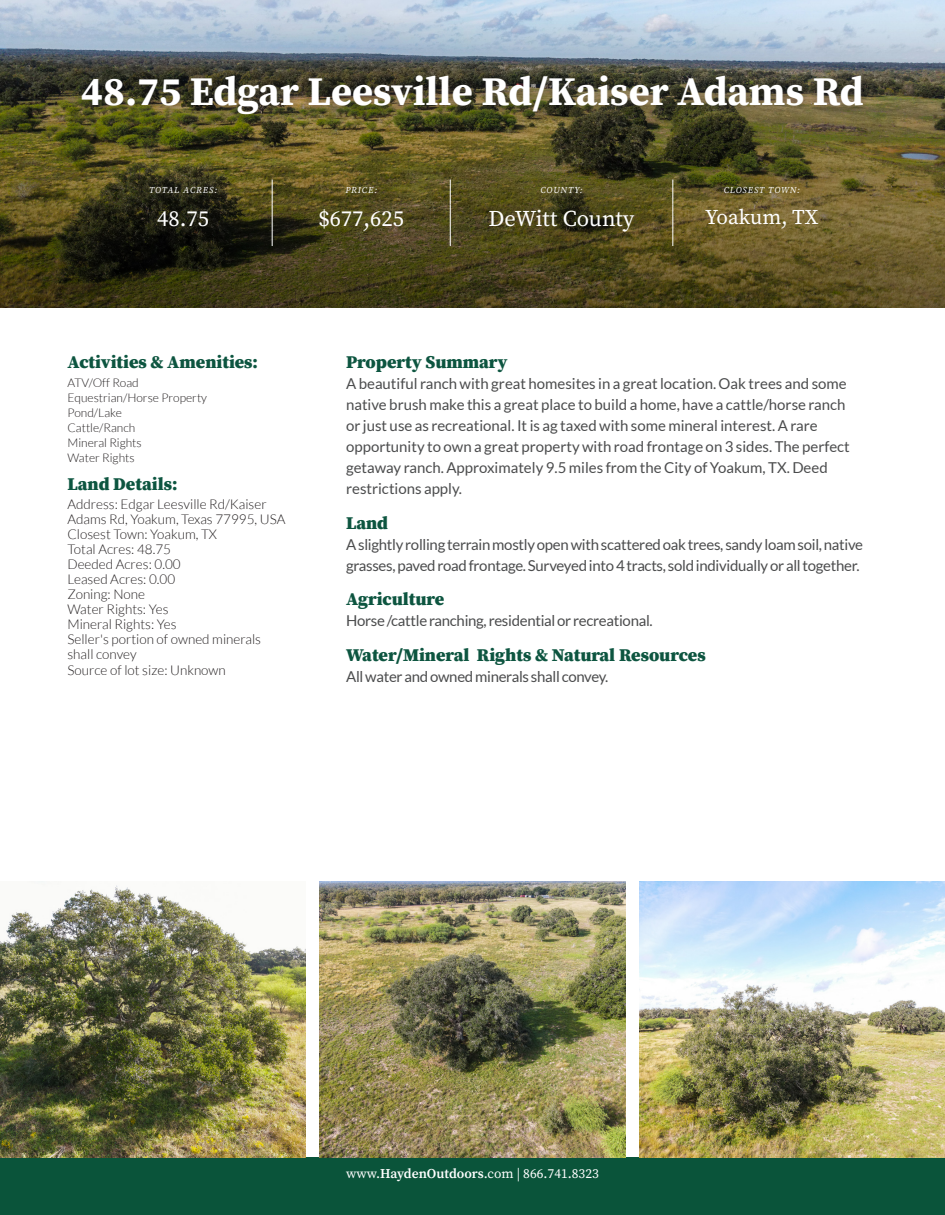
<style>
.page{position:relative;width:945px;height:1215px;background:#fff}
.page>*{position:absolute;margin:0;border:0;box-sizing:border-box;transform-origin:0 0}
._2nd_page_property_header{font:700 40.5px "Source Serif Pro";color:#fff}
.table_property_details{font:22.5px "Source Serif Pro";color:#fff}
.table_property_details-2{font:21px "Source Serif Pro";color:#fff}
.side_bar_header{font:900 18px "Source Serif Pro";color:#0d5540}
.Description_Paragraph{font:15px/21px "Lato";color:#4b4c4d}
.Description_Paragraph-2{font:15px/21px "Lato";letter-spacing:-.02em;color:#4b4c4d}
.Land_Details{font:300 13.5px/15px "Lato";color:#231f20}
.t1{font:13.5px "Source Serif Pro";color:#fff}
.t2{font:300 12px "Lato";color:#231f20}
.t3{font:italic 9px "Source Serif Pro";letter-spacing:.1em;color:#fff}
.s1{font-weight:600}
</style>
<div class="page">
<div style="left:0;top:1158px;width:945px;height:57px;background:#0a543a"></div>
<img style="left:0;top:0;width:945px;height:14px">
<img style="left:0;top:14px;width:945px;height:294px">
<img style="left:320px;top:882px;width:305px;height:276px">
<div style="left:74px;top:71px;width:796px;height:55px;background:#231f20;opacity:.45"></div>
<svg style="left:272px;top:180px;width:1px;height:25px"></svg>
<svg style="left:450px;top:180px;width:1px;height:25px"></svg>
<svg style="left:672px;top:180px;width:1px;height:25px"></svg>
<hr style="left:272px;top:205px;width:1px;height:41px;background:#fff">
<hr style="left:450px;top:205px;width:1px;height:41px;background:#fff">
<hr style="left:672px;top:205px;width:1px;height:41px;background:#fff">
<img style="left:639px;top:882px;width:306px;height:276px">
<img style="left:0;top:885px;width:306px;height:273px">
<p class="_2nd_page_property_header" style="left:81px;top:63px;width:784px">48.75 Edgar Leesville Rd/Kaiser Adams Rd</p>
<p class="t3" style="left:149px;top:184px;width:70px">TOTAL ACRES:</p>
<p class="t3" style="left:345px;top:184px;width:33px">PRICE:</p>
<p class="t3" style="left:540px;top:184px;width:44px">COUNTY:</p>
<p class="t3" style="left:724px;top:184px;width:78px">CLOSEST TOWN:</p>
<p class="table_property_details" style="left:157px;top:203px;width:53px">48.75</p>
<p class="table_property_details" style="left:318px;top:203px;width:87px">$677,625</p>
<p class="table_property_details" style="left:489px;top:203px;width:147px">DeWitt County</p>
<p class="table_property_details-2" style="left:705px;top:203px;width:115px">Yoakum, TX</p>
<p class="side_bar_header" style="left:68px;top:349px;width:192px">Activities &amp; Amenities:</p>
<p class="t2" style="left:68px;top:376px;width:73px">ATV/Off Road</p>
<p class="t2" style="left:68px;top:391px;width:141px">Equestrian/Horse Property</p>
<p class="t2" style="left:68px;top:406px;width:56px">Pond/Lake</p>
<p class="t2" style="left:68px;top:421px;width:69px">Cattle/Ranch</p>
<p class="t2" style="left:68px;top:436px;width:76px">Mineral Rights</p>
<p class="t2" style="left:68px;top:451px;width:69px">Water Rights</p>
<p class="side_bar_header" style="left:68px;top:471px;width:111px">Land Details:</p>
<p class="Land_Details" style="left:68px;top:496px;width:219px">Address: Edgar Leesville Rd/Kaiser<br>Adams Rd, Yoakum, Texas 77995, USA</p>
<p class="Land_Details" style="left:68px;top:526px;width:151px">Closest Town: Yoakum, TX</p>
<p class="Land_Details" style="left:68px;top:541px;width:105px">Total Acres: 48.75</p>
<p class="Land_Details" style="left:68px;top:556px;width:115px">Deeded Acres: 0.00</p>
<p class="Land_Details" style="left:68px;top:571px;width:109px">Leased Acres: 0.00</p>
<p class="Land_Details" style="left:68px;top:586px;width:79px">Zoning: None</p>
<p class="Land_Details" style="left:68px;top:601px;width:103px">Water Rights: Yes</p>
<p class="Land_Details" style="left:68px;top:616px;width:111px">Mineral Rights: Yes</p>
<p class="Land_Details" style="left:68px;top:631px;width:195px">Seller's portion of owned minerals</p>
<p class="Land_Details" style="left:68px;top:646px;width:71px">shall convey</p>
<p class="Land_Details" style="left:68px;top:662px;width:160px">Source of lot size: Unknown</p>
<p class="side_bar_header" style="left:346px;top:349px;width:163px">Property Summary</p>
<p class="Description_Paragraph" style="left:346px;top:373px;width:505px">A beautiful ranch with great homesites in a great location. Oak trees and some native brush make this a great place to build a home, have a cattle/horse ranch or just use as recreational. It is ag taxed with some mineral interest. A rare opportunity to own a great property with road frontage on 3 sides. The perfect getaway ranch. Approximately 9.5 miles from the City of Yoakum, TX. Deed restrictions apply.</p>
<p class="side_bar_header" style="left:346px;top:510px;width:44px">Land</p>
<p class="Description_Paragraph-2" style="left:346px;top:534px;width:519px">A slightly rolling terrain mostly open with scattered oak trees, sandy loam soil, native grasses, paved road frontage. Surveyed into 4 tracts, sold individually or all together.</p>
<p class="side_bar_header" style="left:346px;top:586px;width:100px">Agriculture</p>
<p class="Description_Paragraph-2" style="left:346px;top:610px;width:308px">Horse /cattle ranching, residential or recreational.</p>
<p class="side_bar_header" style="left:346px;top:642px;width:361px">Water/Mineral Rights &amp; Natural Resources</p>
<p class="Description_Paragraph-2" style="left:346px;top:666px;width:264px">All water and owned minerals shall convey.</p>
<p class="t1" style="left:346px;top:1164px;width:254px">www.<span class="s1">HaydenOutdoors</span>.com | 866.741.8323</p>
</div>
